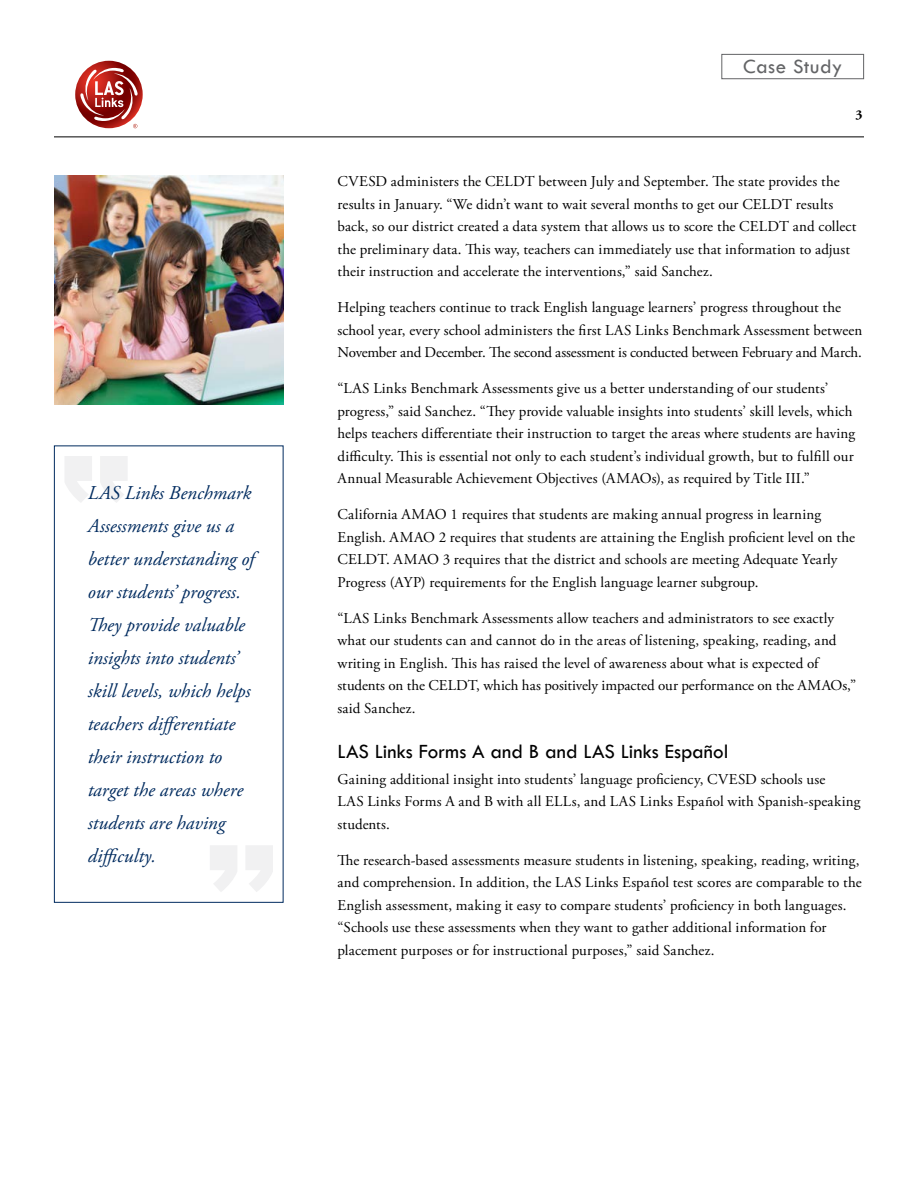
<style>
.page{position:relative;width:918px;height:1188px;background:#fff}
.page>*{position:absolute;margin:0;border:0;box-sizing:border-box;transform-origin:0 0}
.t1{font:21px "Tw Cen";color:#000}
.t2{font:21px "Tw Cen";letter-spacing:.02em;color:#636466}
.t3{font:italic 19.5px/33px "Adobe Garamond Pro";color:#002b5f}
.t4{font:15px/22.5px "Adobe Garamond Pro";letter-spacing:.01em;color:#000}
.t5{font:700 13.5px "Adobe Garamond";color:#000}
</style>
<div class="page">
<hr style="left:54px;top:136px;width:810px;height:1px;background:#000">
<div style="left:721px;top:54px;width:143px;height:25px;background:#fff;border:1px solid #636466"></div>
<svg style="left:75px;top:61px;width:68px;height:67px"></svg>
<svg style="left:65px;top:456px;width:62px;height:47px"></svg>
<div style="left:54px;top:446px;width:230px;height:457px;border:1px solid #002b5f"></div>
<svg style="left:210px;top:845px;width:63px;height:47px"></svg>
<img style="left:54px;top:176px;width:230px;height:229px">
<p class="t3" style="left:88px;top:477px;width:168px">LAS Links Benchmark<br>Assessments give us a better understanding of our students’ progress.<br>They provide valuable insights into students’ skill levels, which helps teachers differentiate their instruction to target the areas where students are having difficulty.</p>
<h1 class="t2" style="left:743px;top:54px;width:101px">Case Study</h1>
<p class="t5" style="left:855px;top:108px;width:9px">3</p>
<p class="t4" style="left:338px;top:171px;width:520px">CVESD administers the CELDT between July and September. The state provides the results in January. “We didn’t want to wait several months to get our CELDT results back, so our district created a data system that allows us to score the CELDT and collect the preliminary data. This way, teachers can immediately use that information to adjust their instruction and accelerate the interventions,” said Sanchez.</p>
<p class="t4" style="left:338px;top:297px;width:526px">Helping teachers continue to track English language learners’ progress throughout the school year, every school administers the first LAS Links Benchmark Assessment between<br>November and December. The second assessment is conducted between February and March.</p>
<p class="t4" style="left:338px;top:378px;width:519px">“LAS Links Benchmark Assessments give us a better understanding of our students’ progress,” said Sanchez. “They provide valuable insights into students’ skill levels, which helps teachers differentiate their instruction to target the areas where students are having difficulty. This is essential not only to each student’s individual growth, but to fulfill our Annual Measurable Achievement Objectives (AMAOs), as required by Title III.”</p>
<p class="t4" style="left:338px;top:504px;width:519px">California AMAO 1 requires that students are making annual progress in learning English. AMAO 2 requires that students are attaining the English proficient level on the CELDT. AMAO 3 requires that the district and schools are meeting Adequate Yearly Progress (AYP) requirements for the English language learner subgroup.</p>
<p class="t4" style="left:338px;top:607px;width:520px">“LAS Links Benchmark Assessments allow teachers and administrators to see exactly what our students can and cannot do in the areas of listening, speaking, reading, and writing in English. This has raised the level of awareness about what is expected of students on the CELDT, which has positively impacted our performance on the AMAOs,” said Sanchez.</p>
<h1 class="t1" style="left:338px;top:739px;width:392px">LAS Links Forms A and B and LAS Links Español</h1>
<p class="t4" style="left:338px;top:768px;width:525px">Gaining additional insight into students’ language proficiency, CVESD schools use<br>LAS Links Forms A and B with all ELLs, and LAS Links Español with Spanish-speaking students.</p>
<p class="t4" style="left:338px;top:849px;width:526px">The research-based assessments measure students in listening, speaking, reading, writing, and comprehension. In addition, the LAS Links Español test scores are comparable to the English assessment, making it easy to compare students’ proficiency in both languages. “Schools use these assessments when they want to gather additional information for placement purposes or for instructional purposes,” said Sanchez.</p>
</div>
